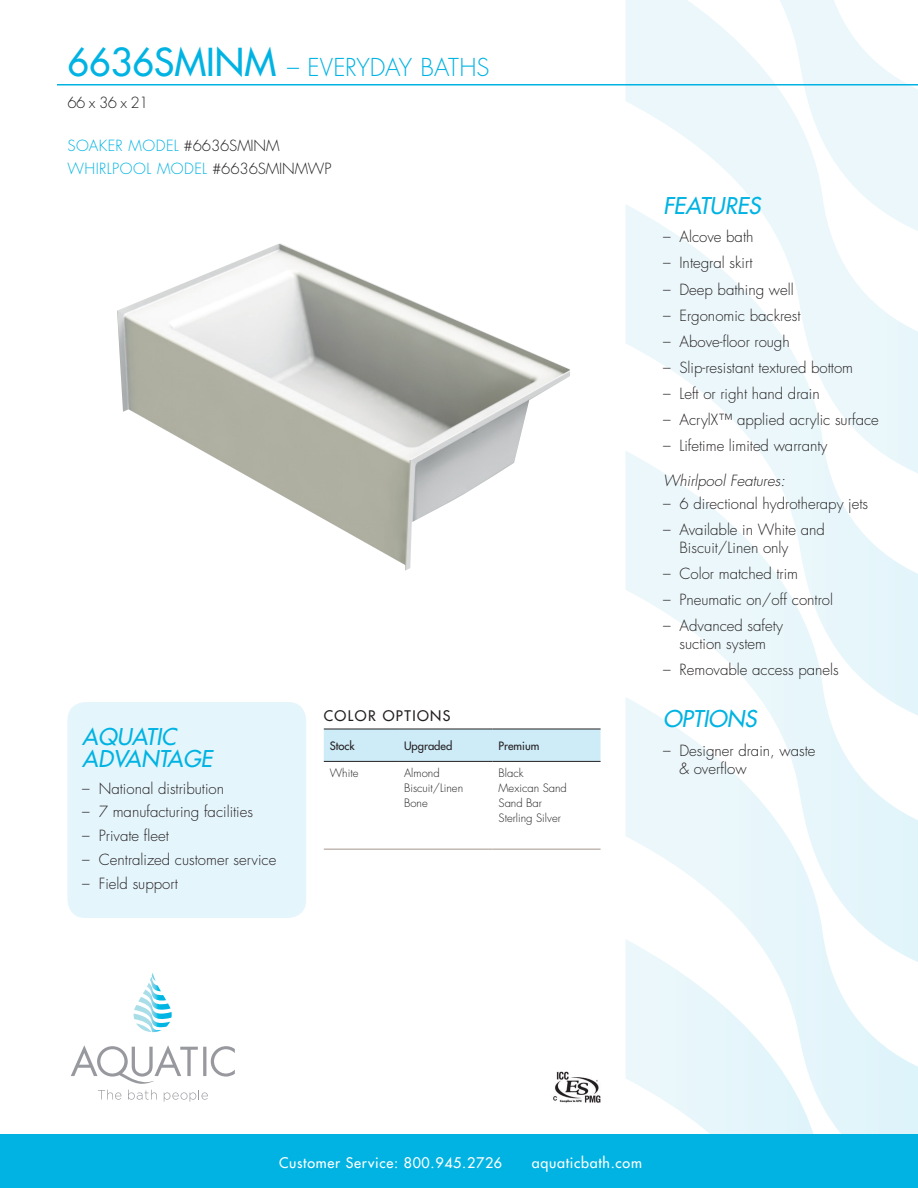
<style>
.page{position:relative;width:918px;height:1188px;background:#fff}
.page>*{position:absolute;margin:0;border:0;box-sizing:border-box;transform-origin:0 0}
.Tub_Name{font:300 24px "Futura Std";color:#00b3e3}
.FEATURES{font:italic 500 22.5px/22.5px "Futura Std";color:#00b3e3}
.Black_Model_Specs{font:300 15px/18px "Futura Std";color:#231f20}
.Model_Numbers{font:300 15px "Futura Std";color:#00b3e3}
.Whirlpool_System{font:italic 300 15px "Futura Std";color:#231f20}
.t1{font:500 14.25px "Futura Std";letter-spacing:.05em;color:#fff}
.t2{font:500 14.25px "Futura Std";letter-spacing:.1em;color:#231f20}
.t3{font:300 11.25px/15px "Futura Std";color:#231f20}
.t4{font:500 11.25px "Futura Std";color:#231f20}
.s1{font-weight:500;font-size:37.5px}
.s2{color:#231f20}
</style>
<div class="page">
<svg style="left:626px;top:0;width:146px;height:204px"></svg>
<svg style="left:626px;top:204px;width:292px;height:246px"></svg>
<svg style="left:626px;top:450px;width:292px;height:247px"></svg>
<svg style="left:626px;top:697px;width:292px;height:437px"></svg>
<svg style="left:626px;top:939px;width:203px;height:195px"></svg>
<svg style="left:772px;top:0;width:146px;height:238px"></svg>
<div style="left:0;top:1134px;width:918px;height:54px;background:#00b3e3"></div>
<svg style="left:71px;top:1045px;width:164px;height:39px"></svg>
<svg style="left:133px;top:973px;width:39px;height:59px"></svg>
<svg style="left:98px;top:1090px;width:23px;height:10px"></svg>
<svg style="left:128px;top:1090px;width:29px;height:10px"></svg>
<svg style="left:164px;top:1090px;width:44px;height:12px"></svg>
<hr style="left:57px;top:84px;width:861px;height:2px;background:#00b3e3">
<div style="left:324px;top:730px;width:277px;height:31px;background:#ceecf8"></div>
<hr style="left:324px;top:729px;width:74px;height:1px;background:#231f20">
<hr style="left:398px;top:729px;width:95px;height:1px;background:#231f20">
<hr style="left:493px;top:729px;width:108px;height:1px;background:#231f20">
<hr style="left:324px;top:761px;width:74px;height:1px;background:#231f20">
<hr style="left:398px;top:761px;width:95px;height:1px;background:#231f20">
<hr style="left:493px;top:761px;width:108px;height:1px;background:#231f20">
<hr style="left:324px;top:849px;width:74px;height:1px;background:#a2968b">
<hr style="left:398px;top:849px;width:95px;height:1px;background:#a2968b">
<hr style="left:493px;top:849px;width:108px;height:1px;background:#a2968b">
<div style="left:68px;top:702px;width:238px;height:216px;background:#e5f5fc;border-radius:18px"></div>
<img style="left:117px;top:243px;width:453px;height:328px">
<img style="left:553px;top:1071px;width:48px;height:32px">
<p class="Tub_Name" style="left:68px;top:53px;width:424px"><span class="s1">6636SMINM</span> – EVERYDAY BATHS</p>
<p class="Black_Model_Specs" style="left:68px;top:94px;width:83px">66 x 36 x 21</p>
<p class="Model_Numbers" style="left:68px;top:137px;width:214px">SOAKER MODEL <span class="s2">#6636SMINM</span></p>
<p class="Model_Numbers" style="left:68px;top:159px;width:265px">WHIRLPOOL MODEL <span class="s2">#6636SMINMWP</span></p>
<p class="FEATURES" style="left:82px;top:725px;width:131px">AQUATIC<br>ADVANTAGE</p>
<p class="Black_Model_Specs" style="left:82px;top:780px;width:143px">– National distribution</p>
<p class="Black_Model_Specs" style="left:82px;top:803px;width:172px">– 7 manufacturing facilities</p>
<p class="Black_Model_Specs" style="left:82px;top:827px;width:88px">– Private fleet</p>
<p class="Black_Model_Specs" style="left:82px;top:851px;width:196px">– Centralized customer service</p>
<p class="Black_Model_Specs" style="left:82px;top:875px;width:97px">– Field support</p>
<p class="t2" style="left:324px;top:707px;width:128px">COLOR OPTIONS</p>
<p class="t4" style="left:330px;top:739px;width:26px">Stock</p>
<p class="t4" style="left:404px;top:739px;width:50px">Upgraded</p>
<p class="t4" style="left:499px;top:739px;width:42px">Premium</p>
<p class="t3" style="left:330px;top:765px;width:30px">White</p>
<p class="t3" style="left:404px;top:765px;width:61px">Almond<br>Biscuit/Linen<br>Bone</p>
<p class="t3" style="left:499px;top:765px;width:70px">Black<br>Mexican Sand<br>Sand Bar<br>Sterling Silver</p>
<p class="FEATURES" style="left:663px;top:194px;width:99px">FEATURES</p>
<p class="Black_Model_Specs" style="left:663px;top:228px;width:92px">– Alcove bath</p>
<p class="Black_Model_Specs" style="left:663px;top:254px;width:91px">– Integral skirt</p>
<p class="Black_Model_Specs" style="left:663px;top:281px;width:132px">– Deep bathing well</p>
<p class="Black_Model_Specs" style="left:663px;top:307px;width:139px">– Ergonomic backrest</p>
<p class="Black_Model_Specs" style="left:663px;top:333px;width:128px">– Above-floor rough</p>
<p class="Black_Model_Specs" style="left:663px;top:359px;width:192px">– Slip-resistant textured bottom</p>
<p class="Black_Model_Specs" style="left:663px;top:385px;width:158px">– Left or right hand drain</p>
<p class="Black_Model_Specs" style="left:663px;top:411px;width:217px">– AcrylX™ applied acrylic surface</p>
<p class="Black_Model_Specs" style="left:663px;top:437px;width:166px">– Lifetime limited warranty</p>
<p class="Whirlpool_System" style="left:663px;top:472px;width:124px">Whirlpool Features:</p>
<p class="Black_Model_Specs" style="left:663px;top:495px;width:207px">– 6 directional hydrotherapy jets</p>
<p class="Black_Model_Specs" style="left:680px;top:521px;width:147px;text-indent:-16px">– Available in White and<br>Biscuit/Linen only</p>
<p class="Black_Model_Specs" style="left:663px;top:565px;width:137px">– Color matched trim</p>
<p class="Black_Model_Specs" style="left:663px;top:591px;width:172px">– Pneumatic on/off control</p>
<p class="Black_Model_Specs" style="left:663px;top:617px;width:121px;text-align:center">– Advanced safety suction system</p>
<p class="Black_Model_Specs" style="left:663px;top:661px;width:177px">– Removable access panels</p>
<p class="FEATURES" style="left:663px;top:708px;width:95px">OPTIONS</p>
<p class="Black_Model_Specs" style="left:680px;top:742px;width:138px;text-indent:-16px">– Designer drain, waste &amp; overflow</p>
<p class="t1" style="left:279px;top:1153px;width:225px">Customer Service: 800.945.2726</p>
<p class="t1" style="left:532px;top:1153px;width:112px">aquaticbath.com</p>
</div>
